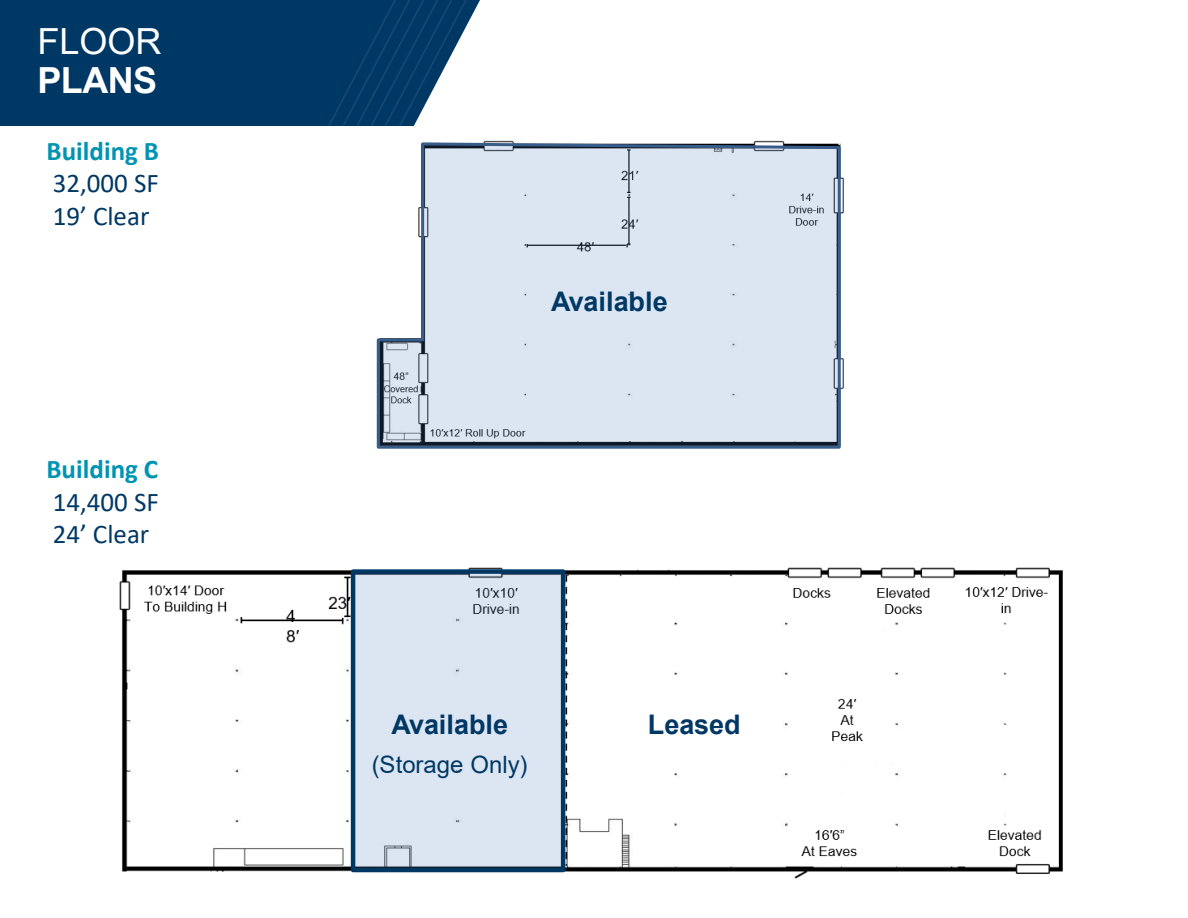
<style>
.page{position:relative;width:1188px;height:918px;background:#fff}
.page>*{position:absolute;margin:0;border:0;box-sizing:border-box;transform-origin:0 0}
.t1{font:36px "Arial";color:#fff}
.t2{font:700 36px "Arial";letter-spacing:-.015em;color:#fff}
.t3{font:27px "Calibri";color:#003865}
.t4{font:700 27px "Arial";letter-spacing:-.005em;color:#003865}
.t5{font:700 27px "Calibri";color:#0093b2}
.t6{font:24px "Arial";color:#003865}
</style>
<div class="page">
<div style="left:0;top:0;width:480px;height:126px;background:#003865"></div>
<svg style="left:326px;top:0;width:142px;height:126px"></svg>
<img style="left:119px;top:567px;width:944px;height:312px">
<div style="left:353px;top:572px;width:210px;height:298px;background:#dce6f2"></div>
<div style="left:351px;top:569px;width:214px;height:303px;border:4px solid #003865"></div>
<svg style="left:376px;top:141px;width:466px;height:308px;background:#d2dce8"></svg>
<p class="t1" style="left:38px;top:16px;width:126px">FLOOR</p>
<p class="t2" style="left:38px;top:55px;width:121px">PLANS</p>
<p class="t5" style="left:47px;top:132px;width:114px">Building B</p>
<p class="t3" style="left:53px;top:165px;width:108px">32,000 SF</p>
<p class="t3" style="left:53px;top:197px;width:98px">19’ Clear</p>
<p class="t5" style="left:47px;top:450px;width:113px">Building C</p>
<p class="t3" style="left:53px;top:483px;width:108px">14,400 SF</p>
<p class="t3" style="left:53px;top:515px;width:98px">24’ Clear</p>
<p class="t4" style="left:551px;top:283px;width:118px">Available</p>
<p class="t4" style="left:391px;top:705px;width:118px">Available</p>
<p class="t4" style="left:648px;top:705px;width:94px">Leased</p>
<p class="t6" style="left:372px;top:748px;width:157px">(Storage Only)</p>
</div>
